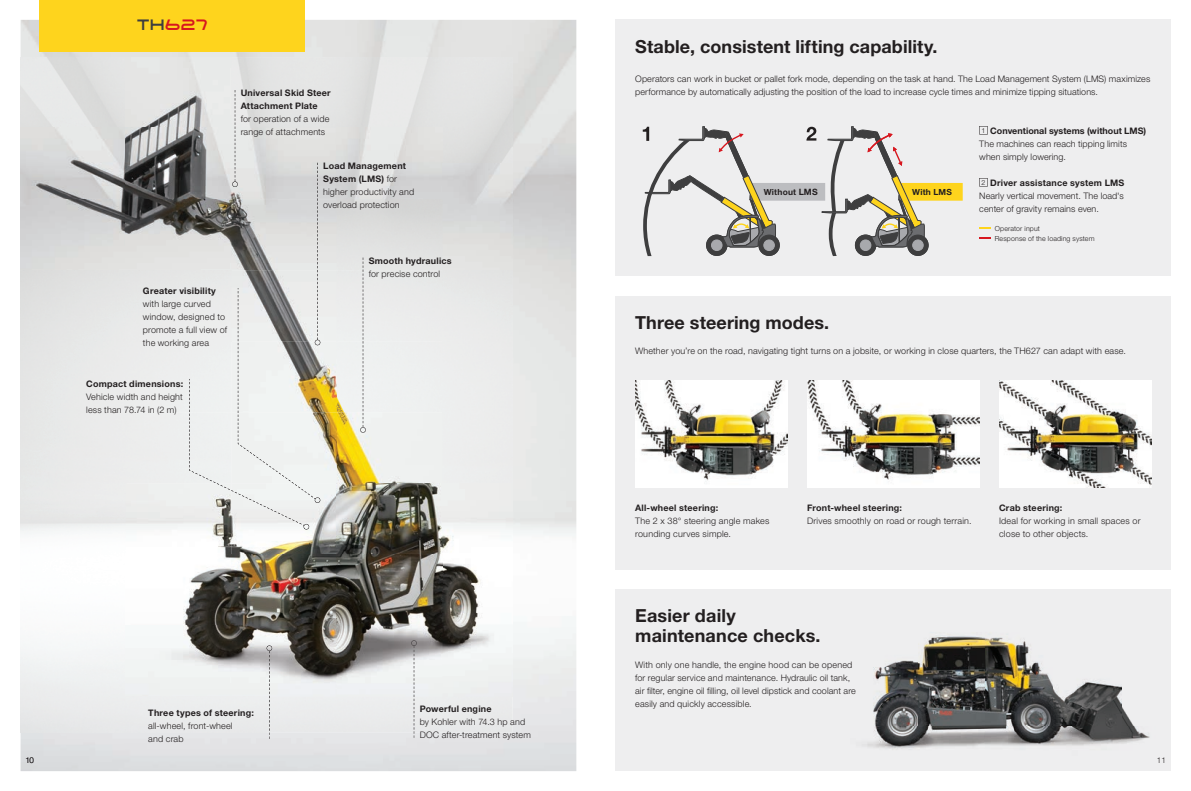
<style>
.page{position:relative;width:1191px;height:791px;background:#fff}
.page>*{position:absolute;margin:0;border:0;box-sizing:border-box;transform-origin:0 0}
.t1{font:700 18px/20px "Helvetica Neue LTW1 G";letter-spacing:.005em;color:#231f20}
.t2{font:16px "Wacker Neuson";color:#d7171f}
.t3{font:300 9px/13px "Helvetica Neue LTW1 G";letter-spacing:.015em;color:#231f20}
.t4{font:700 9px/13px "Helvetica Neue LTW1 G";letter-spacing:.025em;color:#231f20}
.t5{font:700 8.4px "Helvetica Neue LTW1 G";letter-spacing:.025em;color:#231f20}
.t6{font:300 8px "Helvetica Neue LTW1 G";color:#231f20}
.t7{font:300 7px/10px "Helvetica Neue LTW1 G";letter-spacing:.02em;color:#231f20}
.s1{color:#3e3e3f}
.s2{font-weight:700}
.s3{font-size:8.7px}
.s4{font-size:7px}
</style>
<div class="page">
<div style="left:615px;top:20px;width:556px;height:256px;background:#eeeeef"></div>
<div style="left:615px;top:589px;width:556px;height:182px;background:#eeeeef"></div>
<div style="left:615px;top:296px;width:556px;height:273px;background:#eeeeef"></div>
<img style="left:21px;top:20px;width:555px;height:751px">
<img style="left:999px;top:380px;width:152px;height:108px">
<img style="left:807px;top:380px;width:172px;height:107px">
<img style="left:635px;top:380px;width:152px;height:108px">
<img style="left:867px;top:636px;width:283px;height:113px">
<div style="left:40px;top:0;width:265px;height:51px;background:#fed41d"></div>
<img style="left:20px;top:57px;width:492px;height:675px">
<svg style="left:411px;top:640px;width:6px;height:98px"></svg>
<svg style="left:266px;top:645px;width:6px;height:94px"></svg>
<svg style="left:360px;top:257px;width:6px;height:176px"></svg>
<svg style="left:189px;top:90px;width:131px;height:439px"></svg>
<svg style="left:979px;top:126px;width:8px;height:9px"></svg>
<svg style="left:979px;top:178px;width:8px;height:9px"></svg>
<svg style="left:643px;top:126px;width:319px;height:130px"></svg>
<h2 class="t2" style="left:137px;top:18px;width:72px"><span class="s1">TH</span>627</h2>
<p class="t4" style="left:241px;top:87px;width:92px">Universal Skid Steer<br>Attachment Plate</p>
<p class="t3" style="left:241px;top:113px;width:90px">for operation of a wide range of attachments</p>
<p class="t3" style="left:323px;top:159px;width:92px"><span class="s2">Load Management<br>System (LMS)</span> for higher productivity and overload protection</p>
<p class="t4" style="left:143px;top:285px;width:74px">Greater visibility</p>
<p class="t3" style="left:143px;top:298px;width:86px">with large curved window, designed to promote a full view of the working area</p>
<p class="t4" style="left:86px;top:377px;width:98px">Compact dimensions:</p>
<p class="t3" style="left:86px;top:390px;width:98px">Vehicle width and height less than 78.74 in (2 m)</p>
<p class="t4" style="left:369px;top:254px;width:85px">Smooth hydraulics</p>
<p class="t3" style="left:369px;top:267px;width:73px">for precise control</p>
<p class="t4" style="left:148px;top:706px;width:107px">Three types of steering:</p>
<p class="t3" style="left:148px;top:719px;width:86px">all-wheel, front-wheel and crab</p>
<p class="t4" style="left:420px;top:702px;width:73px">Powerful engine</p>
<p class="t3" style="left:420px;top:715px;width:113px">by Kohler with 74.3 hp and<br>DOC after-treatment system</p>
<h1 class="t1" style="left:635px;top:36px;width:304px">Stable, consistent lifting capability.</h1>
<p class="t3" style="left:635px;top:72px;width:516px">Operators can work in bucket or pallet fork mode, depending on the task at hand. The Load Management System (LMS) maximizes performance by automatically adjusting the position of the load to increase cycle times and minimize tipping situations.</p>
<p class="t5" style="left:763px;top:187px;width:56px">Without <span class="s3">LMS</span></p>
<p class="t5" style="left:912px;top:186px;width:41px">With LMS</p>
<p class="t3" style="left:979px;top:124px;width:168px"><span class="s4">1</span> <span class="s2">Conventional systems (without LMS)<br></span>The machines can reach tipping limits when simply lowering.</p>
<p class="t3" style="left:979px;top:176px;width:147px;text-align:justify"><span class="s4">2</span> <span class="s2">Driver assistance system LMS </span>Nearly vertical movement. The load's center of gravity remains even.</p>
<p class="t7" style="left:994px;top:224px;width:101px">Operator input<br>Response of the loading system</p>
<h1 class="t1" style="left:635px;top:312px;width:196px">Three steering modes.</h1>
<p class="t3" style="left:635px;top:345px;width:492px">Whether you’re on the road, navigating tight turns on a jobsite, or working in close quarters, the TH627 can adapt with ease.</p>
<p class="t4" style="left:635px;top:501px;width:85px">All-wheel steering:</p>
<p class="t3" style="left:635px;top:514px;width:136px">The 2 x 38° steering angle makes rounding curves simple.</p>
<p class="t4" style="left:807px;top:501px;width:96px">Front-wheel steering:</p>
<p class="t3" style="left:807px;top:514px;width:166px">Drives smoothly on road or rough terrain.</p>
<h1 class="t1" style="left:635px;top:605px;width:187px">Easier daily maintenance checks.</h1>
<p class="t3" style="left:635px;top:658px;width:222px">With only one handle, the engine hood can be opened for regular service and maintenance. Hydraulic oil tank, air filter, engine oil filling, oil level dipstick and coolant are easily and quickly accessible.</p>
<p class="t4" style="left:999px;top:501px;width:65px">Crab steering:</p>
<p class="t3" style="left:999px;top:514px;width:143px">Ideal for working in small spaces or close to other objects.</p>
<p class="t6" style="left:25px;top:755px;width:10px">10</p>
<p class="t6" style="left:1157px;top:755px;width:10px">11</p>
</div>
